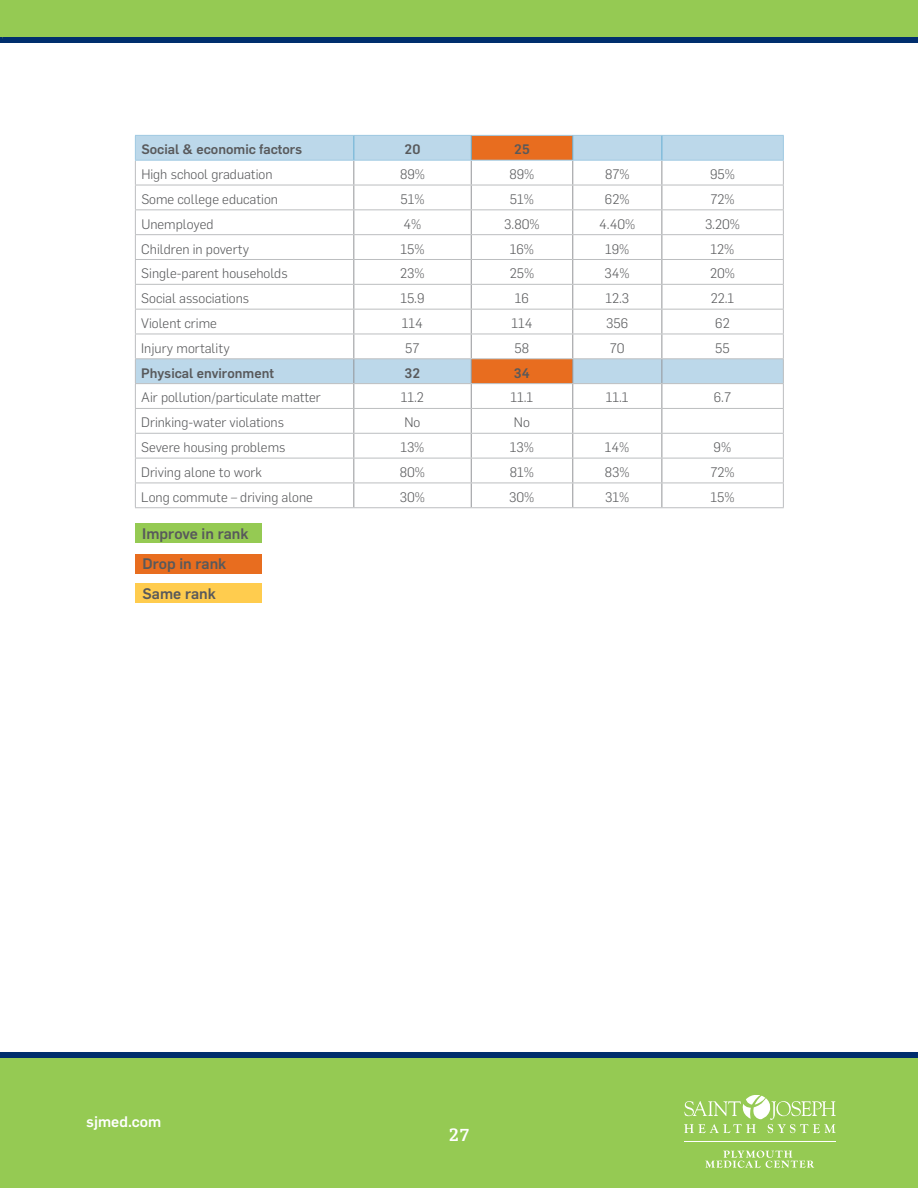
<style>
.page{position:relative;width:918px;height:1188px;background:#fff}
.page>*{position:absolute;margin:0;border:0;box-sizing:border-box;transform-origin:0 0}
.t1{font:500 18px "Tisa Offc";color:#fff}
.t2{font:500 15px/30px "Flama";color:#58595b}
.t3{font:500 15px "Flama";color:#fff}
.t4{font:300 13.5px "Flama";color:#58595b}
.t5{font:500 13.5px "Flama";color:#58595b}
</style>
<div class="page">
<div style="left:0;top:1057px;width:918px;height:131px;background:#95ca53"></div>
<div style="left:0;top:1052px;width:918px;height:6px;background:#002e6d"></div>
<hr style="left:684px;top:1141px;width:152px;height:1px;background:#fff">
<svg style="left:684px;top:1095px;width:152px;height:38px"></svg>
<svg style="left:705px;top:1151px;width:109px;height:17px"></svg>
<svg style="left:0;top:0;width:918px;height:43px;background:#80b456"></svg>
<div style="left:135px;top:583px;width:126px;height:20px;background:#ffcc4e"></div>
<div style="left:135px;top:554px;width:126px;height:20px;background:#e86d1f"></div>
<div style="left:135px;top:523px;width:126px;height:20px;background:#95ca53"></div>
<div style="left:136px;top:136px;width:647px;height:24px;background:#bcd8ea"></div>
<div style="left:354px;top:135px;width:117px;height:25px;background:#bcd8ea"></div>
<svg style="left:136px;top:161px;width:647px;height:346px"></svg>
<hr style="left:135px;top:185px;width:219px;height:1px;background:#bcbec0">
<hr style="left:354px;top:185px;width:117px;height:1px;background:#bcbec0">
<hr style="left:573px;top:185px;width:89px;height:1px;background:#bcbec0">
<hr style="left:662px;top:185px;width:122px;height:1px;background:#bcbec0">
<hr style="left:135px;top:209px;width:219px;height:1px;background:#bcbec0">
<hr style="left:354px;top:209px;width:117px;height:1px;background:#bcbec0">
<hr style="left:573px;top:209px;width:89px;height:1px;background:#bcbec0">
<hr style="left:662px;top:209px;width:122px;height:1px;background:#bcbec0">
<hr style="left:135px;top:234px;width:219px;height:1px;background:#bcbec0">
<hr style="left:354px;top:234px;width:117px;height:1px;background:#bcbec0">
<hr style="left:573px;top:234px;width:89px;height:1px;background:#bcbec0">
<hr style="left:662px;top:234px;width:122px;height:1px;background:#bcbec0">
<hr style="left:135px;top:259px;width:219px;height:1px;background:#bcbec0">
<hr style="left:354px;top:259px;width:117px;height:1px;background:#bcbec0">
<hr style="left:573px;top:259px;width:89px;height:1px;background:#bcbec0">
<hr style="left:662px;top:259px;width:122px;height:1px;background:#bcbec0">
<hr style="left:135px;top:284px;width:219px;height:1px;background:#bcbec0">
<hr style="left:354px;top:284px;width:117px;height:1px;background:#bcbec0">
<hr style="left:573px;top:284px;width:89px;height:1px;background:#bcbec0">
<hr style="left:662px;top:284px;width:122px;height:1px;background:#bcbec0">
<hr style="left:135px;top:309px;width:219px;height:1px;background:#bcbec0">
<hr style="left:354px;top:309px;width:117px;height:1px;background:#bcbec0">
<hr style="left:573px;top:309px;width:89px;height:1px;background:#bcbec0">
<hr style="left:662px;top:309px;width:122px;height:1px;background:#bcbec0">
<hr style="left:135px;top:334px;width:219px;height:1px;background:#bcbec0">
<hr style="left:354px;top:334px;width:117px;height:1px;background:#bcbec0">
<hr style="left:573px;top:334px;width:89px;height:1px;background:#bcbec0">
<hr style="left:662px;top:334px;width:122px;height:1px;background:#bcbec0">
<hr style="left:135px;top:358px;width:219px;height:1px;background:#bcbec0">
<hr style="left:354px;top:358px;width:117px;height:1px;background:#bcbec0">
<hr style="left:573px;top:358px;width:89px;height:1px;background:#bcbec0">
<hr style="left:662px;top:358px;width:122px;height:1px;background:#bcbec0">
<hr style="left:135px;top:383px;width:219px;height:1px;background:#bcbec0">
<hr style="left:354px;top:383px;width:117px;height:1px;background:#bcbec0">
<hr style="left:573px;top:383px;width:89px;height:1px;background:#bcbec0">
<hr style="left:662px;top:383px;width:122px;height:1px;background:#bcbec0">
<hr style="left:135px;top:408px;width:219px;height:1px;background:#bcbec0">
<hr style="left:354px;top:408px;width:117px;height:1px;background:#bcbec0">
<hr style="left:573px;top:408px;width:89px;height:1px;background:#bcbec0">
<hr style="left:662px;top:408px;width:122px;height:1px;background:#bcbec0">
<hr style="left:135px;top:433px;width:219px;height:1px;background:#bcbec0">
<hr style="left:354px;top:433px;width:117px;height:1px;background:#bcbec0">
<hr style="left:573px;top:433px;width:89px;height:1px;background:#bcbec0">
<hr style="left:662px;top:433px;width:122px;height:1px;background:#bcbec0">
<hr style="left:135px;top:458px;width:219px;height:1px;background:#bcbec0">
<hr style="left:354px;top:458px;width:117px;height:1px;background:#bcbec0">
<hr style="left:573px;top:458px;width:89px;height:1px;background:#bcbec0">
<hr style="left:662px;top:458px;width:122px;height:1px;background:#bcbec0">
<hr style="left:135px;top:483px;width:219px;height:1px;background:#bcbec0">
<hr style="left:354px;top:483px;width:117px;height:1px;background:#bcbec0">
<hr style="left:573px;top:483px;width:89px;height:1px;background:#bcbec0">
<hr style="left:662px;top:483px;width:122px;height:1px;background:#bcbec0">
<hr style="left:135px;top:507px;width:219px;height:1px;background:#bcbec0">
<hr style="left:354px;top:507px;width:117px;height:1px;background:#bcbec0">
<hr style="left:471px;top:507px;width:102px;height:1px;background:#bcbec0">
<hr style="left:573px;top:507px;width:89px;height:1px;background:#bcbec0">
<hr style="left:662px;top:507px;width:122px;height:1px;background:#bcbec0">
<hr style="left:135px;top:135px;width:219px;height:1px;background:#9fc9e2">
<svg style="left:135px;top:136px;width:1px;height:371px"></svg>
<hr style="left:354px;top:135px;width:117px;height:1px;background:#9fc9e2">
<hr style="left:573px;top:135px;width:89px;height:1px;background:#9fc9e2">
<hr style="left:662px;top:135px;width:122px;height:1px;background:#9fc9e2">
<svg style="left:783px;top:136px;width:1px;height:371px"></svg>
<hr style="left:135px;top:160px;width:219px;height:1px;background:#9fc9e2">
<hr style="left:354px;top:160px;width:117px;height:1px;background:#9fc9e2">
<hr style="left:573px;top:160px;width:89px;height:1px;background:#9fc9e2">
<hr style="left:662px;top:160px;width:122px;height:1px;background:#9fc9e2">
<svg style="left:354px;top:136px;width:1px;height:371px"></svg>
<svg style="left:471px;top:135px;width:103px;height:372px"></svg>
<svg style="left:662px;top:136px;width:1px;height:371px"></svg>
<p class="t5" style="left:141px;top:140px;width:163px">Social &amp; economic factors</p>
<p class="t5" style="left:405px;top:140px;width:17px">20</p>
<p class="t5" style="left:514px;top:140px;width:17px">25</p>
<p class="t4" style="left:141px;top:165px;width:133px">High school graduation</p>
<p class="t4" style="left:400px;top:165px;width:27px">89%</p>
<p class="t4" style="left:509px;top:165px;width:27px">89%</p>
<p class="t4" style="left:605px;top:165px;width:26px">87%</p>
<p class="t4" style="left:710px;top:165px;width:26px">95%</p>
<p class="t4" style="left:141px;top:190px;width:138px">Some college education</p>
<p class="t4" style="left:400px;top:190px;width:26px">51%</p>
<p class="t4" style="left:510px;top:190px;width:26px">51%</p>
<p class="t4" style="left:605px;top:190px;width:26px">62%</p>
<p class="t4" style="left:710px;top:190px;width:26px">72%</p>
<p class="t4" style="left:141px;top:215px;width:74px">Unemployed</p>
<p class="t4" style="left:404px;top:215px;width:19px">4%</p>
<p class="t4" style="left:504px;top:215px;width:37px">3.80%</p>
<p class="t4" style="left:599px;top:215px;width:38px">4.40%</p>
<p class="t4" style="left:705px;top:215px;width:37px">3.20%</p>
<p class="t4" style="left:141px;top:240px;width:109px">Children in poverty</p>
<p class="t4" style="left:400px;top:240px;width:26px">15%</p>
<p class="t4" style="left:510px;top:240px;width:26px">16%</p>
<p class="t4" style="left:605px;top:240px;width:26px">19%</p>
<p class="t4" style="left:711px;top:240px;width:25px">12%</p>
<p class="t4" style="left:141px;top:264px;width:148px">Single-parent households</p>
<p class="t4" style="left:400px;top:264px;width:26px">23%</p>
<p class="t4" style="left:510px;top:264px;width:26px">25%</p>
<p class="t4" style="left:605px;top:264px;width:27px">34%</p>
<p class="t4" style="left:710px;top:264px;width:27px">20%</p>
<p class="t4" style="left:141px;top:289px;width:109px">Social associations</p>
<p class="t4" style="left:400px;top:289px;width:26px">15.9</p>
<p class="t4" style="left:515px;top:289px;width:16px">16</p>
<p class="t4" style="left:605px;top:289px;width:25px">12.3</p>
<p class="t4" style="left:711px;top:289px;width:25px">22.1</p>
<p class="t4" style="left:141px;top:314px;width:77px">Violent crime</p>
<p class="t4" style="left:402px;top:314px;width:23px">114</p>
<p class="t4" style="left:511px;top:314px;width:23px">114</p>
<p class="t4" style="left:606px;top:314px;width:23px">356</p>
<p class="t4" style="left:715px;top:314px;width:16px">62</p>
<p class="t4" style="left:141px;top:339px;width:90px">Injury mortality</p>
<p class="t4" style="left:405px;top:339px;width:16px">57</p>
<p class="t4" style="left:515px;top:339px;width:16px">58</p>
<p class="t4" style="left:610px;top:339px;width:16px">70</p>
<p class="t4" style="left:715px;top:339px;width:16px">55</p>
<p class="t5" style="left:141px;top:363px;width:134px">Physical environment</p>
<p class="t5" style="left:405px;top:363px;width:17px">32</p>
<p class="t5" style="left:514px;top:363px;width:17px">34</p>
<p class="t4" style="left:141px;top:389px;width:181px">Air pollution/particulate matter</p>
<p class="t4" style="left:401px;top:389px;width:25px">11.2</p>
<p class="t4" style="left:510px;top:389px;width:24px">11.1</p>
<p class="t4" style="left:606px;top:389px;width:24px">11.1</p>
<p class="t4" style="left:714px;top:389px;width:19px">6.7</p>
<p class="t4" style="left:141px;top:413px;width:144px">Drinking-water violations</p>
<p class="t4" style="left:404px;top:413px;width:17px">No</p>
<p class="t4" style="left:514px;top:413px;width:17px">No</p>
<p class="t4" style="left:141px;top:438px;width:146px">Severe housing problems</p>
<p class="t4" style="left:400px;top:438px;width:26px">13%</p>
<p class="t4" style="left:510px;top:438px;width:26px">13%</p>
<p class="t4" style="left:605px;top:438px;width:26px">14%</p>
<p class="t4" style="left:714px;top:438px;width:19px">9%</p>
<p class="t4" style="left:141px;top:463px;width:122px">Driving alone to work</p>
<p class="t4" style="left:400px;top:463px;width:27px">80%</p>
<p class="t4" style="left:510px;top:463px;width:26px">81%</p>
<p class="t4" style="left:605px;top:463px;width:26px">83%</p>
<p class="t4" style="left:710px;top:463px;width:26px">72%</p>
<p class="t4" style="left:141px;top:488px;width:173px">Long commute – driving alone</p>
<p class="t4" style="left:400px;top:488px;width:27px">30%</p>
<p class="t4" style="left:509px;top:488px;width:27px">30%</p>
<p class="t4" style="left:605px;top:488px;width:26px">31%</p>
<p class="t4" style="left:710px;top:488px;width:26px">15%</p>
<p class="t2" style="left:142px;top:517px;width:108px">Improve in rank<br>Drop in rank<br>Same rank</p>
<p class="t3" style="left:86px;top:1111px;width:76px">sjmed.com</p>
<h1 class="t1" style="left:449px;top:1124px;width:22px">27</h1>
</div>
